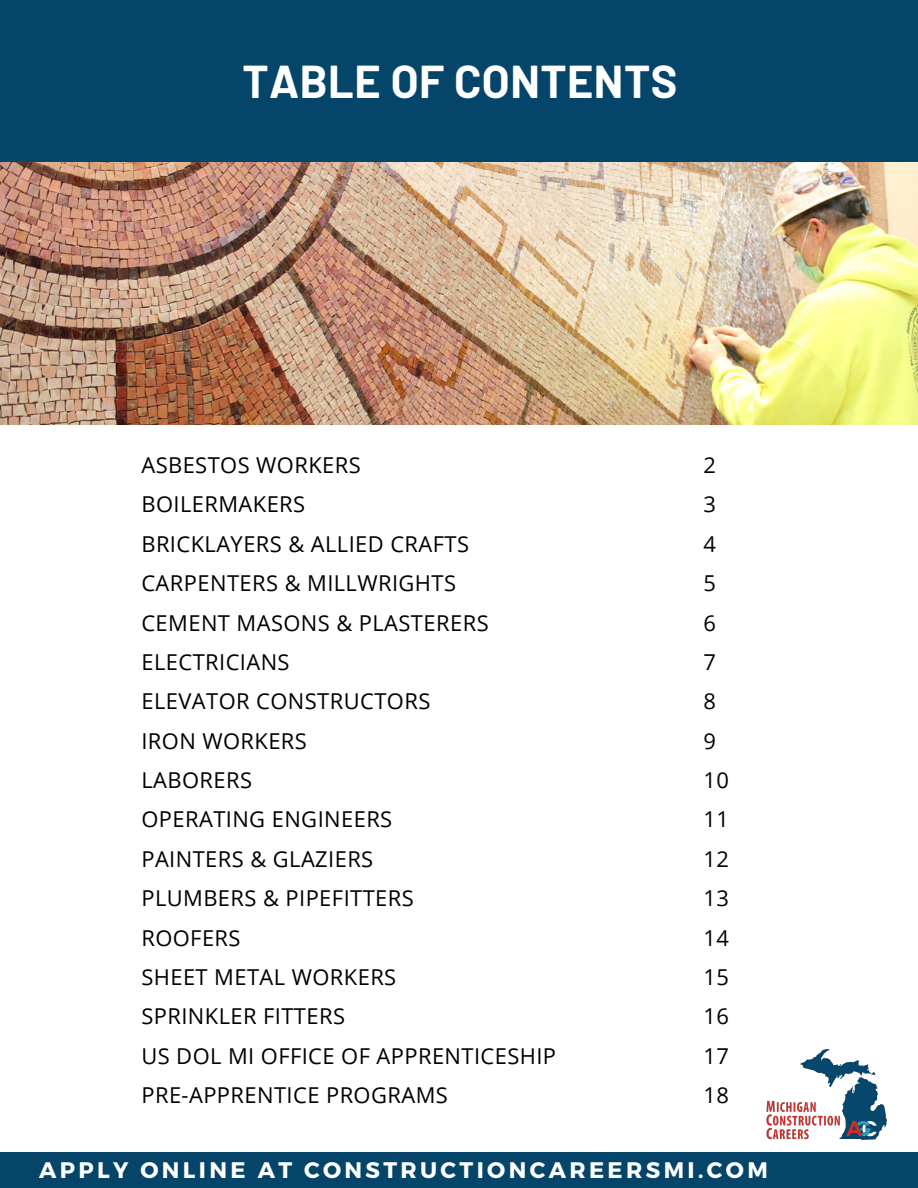
<style>
.page{position:relative;width:918px;height:1188px;background:#fff}
.page>*{position:absolute;margin:0;border:0;box-sizing:border-box;transform-origin:0 0}
.t1{font:700 45px "Barlow";letter-spacing:.01em;color:#fff}
.t2{font:700 22.5px "Montserrat";letter-spacing:.15em;color:#fff}
.t3{font:21.9px "Open Sans";letter-spacing:.02em;color:#000}
</style>
<div class="page">
<img style="left:0;top:162px;width:918px;height:263px">
<div style="left:0;top:0;width:918px;height:162px;background:#05456a"></div>
<div style="left:0;top:1153px;width:918px;height:35px;background:#05456a"></div>
<img style="left:766px;top:1050px;width:121px;height:90px">
<p class="t1" style="left:243px;top:53px;width:436px">TABLE OF CONTENTS</p>
<p class="t3" style="left:141px;top:450px;width:221px">ASBESTOS WORKERS</p>
<p class="t3" style="left:141px;top:489px;width:165px">BOILERMAKERS</p>
<p class="t3" style="left:141px;top:528px;width:329px">BRICKLAYERS &amp; ALLIED CRAFTS</p>
<p class="t3" style="left:141px;top:568px;width:316px">CARPENTERS &amp; MILLWRIGHTS</p>
<p class="t3" style="left:141px;top:607px;width:349px">CEMENT MASONS &amp; PLASTERERS</p>
<p class="t3" style="left:141px;top:646px;width:150px">ELECTRICIANS</p>
<p class="t3" style="left:141px;top:686px;width:290px">ELEVATOR CONSTRUCTORS</p>
<p class="t3" style="left:141px;top:725px;width:167px">IRON WORKERS</p>
<p class="t3" style="left:141px;top:765px;width:112px">LABORERS</p>
<p class="t3" style="left:141px;top:804px;width:252px">OPERATING ENGINEERS</p>
<p class="t3" style="left:141px;top:843px;width:233px">PAINTERS &amp; GLAZIERS</p>
<p class="t3" style="left:141px;top:883px;width:274px">PLUMBERS &amp; PIPEFITTERS</p>
<p class="t3" style="left:141px;top:922px;width:101px">ROOFERS</p>
<p class="t3" style="left:141px;top:961px;width:256px">SHEET METAL WORKERS</p>
<p class="t3" style="left:141px;top:1001px;width:205px">SPRINKLER FITTERS</p>
<p class="t3" style="left:141px;top:1040px;width:416px">US DOL MI OFFICE OF APPRENTICESHIP</p>
<p class="t3" style="left:141px;top:1080px;width:308px">PRE-APPRENTICE PROGRAMS</p>
<p class="t3" style="left:704px;top:450px;width:14px">2</p>
<p class="t3" style="left:704px;top:489px;width:14px">3</p>
<p class="t3" style="left:704px;top:528px;width:14px">4</p>
<p class="t3" style="left:704px;top:568px;width:14px">5</p>
<p class="t3" style="left:704px;top:607px;width:14px">6</p>
<p class="t3" style="left:704px;top:646px;width:14px">7</p>
<p class="t3" style="left:704px;top:686px;width:14px">8</p>
<p class="t3" style="left:704px;top:725px;width:14px">9</p>
<p class="t3" style="left:704px;top:765px;width:27px">10</p>
<p class="t3" style="left:704px;top:804px;width:27px">11</p>
<p class="t3" style="left:704px;top:843px;width:27px">12</p>
<p class="t3" style="left:704px;top:883px;width:27px">13</p>
<p class="t3" style="left:704px;top:922px;width:27px">14</p>
<p class="t3" style="left:704px;top:961px;width:27px">15</p>
<p class="t3" style="left:704px;top:1001px;width:27px">16</p>
<p class="t3" style="left:704px;top:1040px;width:27px">17</p>
<p class="t3" style="left:704px;top:1080px;width:27px">18</p>
<p class="t2" style="left:39px;top:1155px;width:730px">APPLY ONLINE AT CONSTRUCTIONCAREERSMI.COM</p>
</div>
